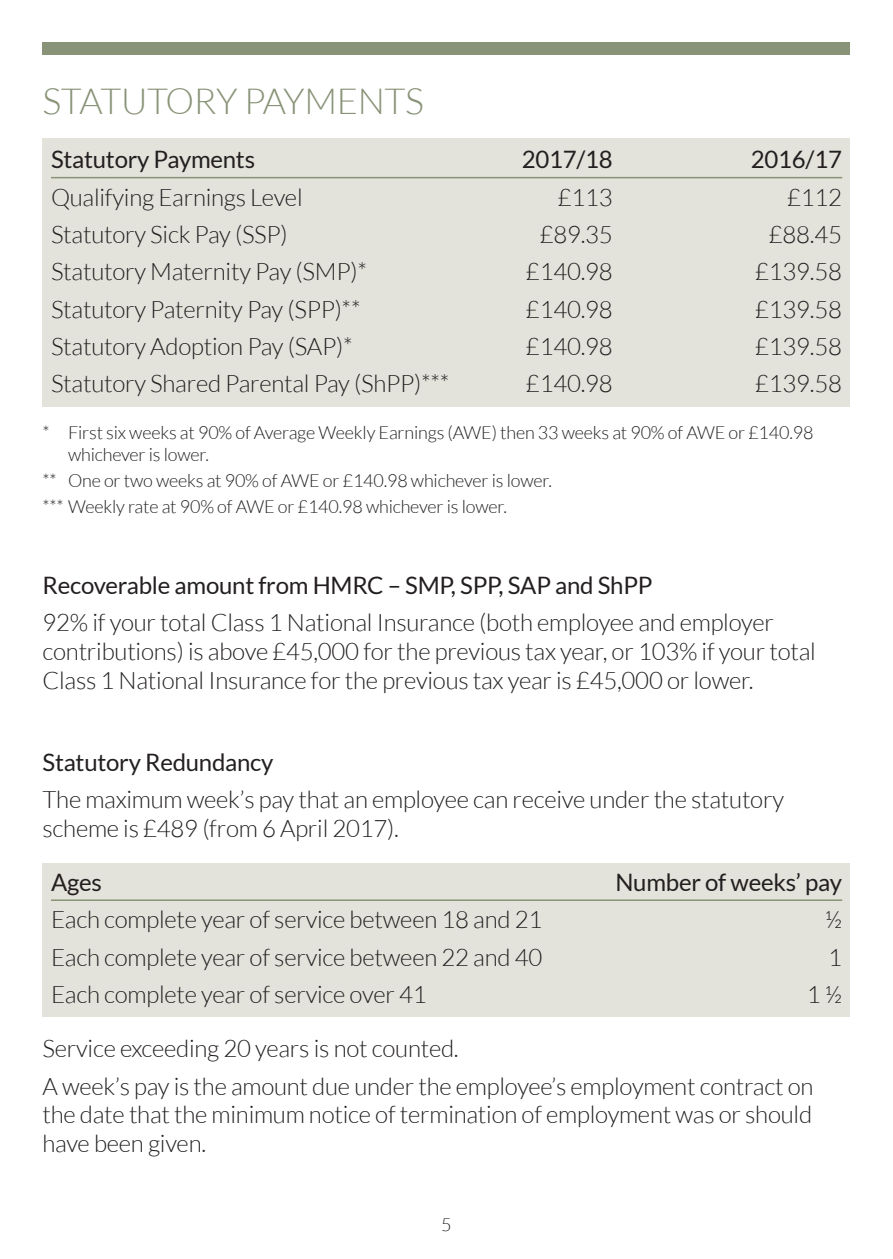
<style>
.page{position:relative;width:893px;height:1259px;background:#fff}
.page>*{position:absolute;margin:0;border:0;box-sizing:border-box;transform-origin:0 0}
.t1{font:300 36px "Lato";letter-spacing:-.01em;color:#899377}
.t2{font:300 24px/28.8px "Lato";letter-spacing:-.01em;color:#231f20}
.t3{font:24px "Lato";letter-spacing:-.01em;color:#231f20}
.t4{font:300 18px/21.6px "Lato";letter-spacing:-.01em;color:#231f20}
</style>
<div class="page">
<div style="left:43px;top:863px;width:807px;height:153px;background:#e3e3db"></div>
<div style="left:43px;top:138px;width:807px;height:269px;background:#e3e3db"></div>
<div style="left:43px;top:43px;width:807px;height:12px;background:#899377"></div>
<hr style="left:51px;top:177px;width:791px;height:1px;background:#899377">
<hr style="left:51px;top:899px;width:791px;height:2px;background:#899377">
<p class="t1" style="left:43px;top:82px;width:383px">STATUTORY PAYMENTS</p>
<p class="t3" style="left:51px;top:146px;width:206px">Statutory Payments</p>
<p class="t3" style="left:522px;top:146px;width:93px">2017/18</p>
<p class="t3" style="left:751px;top:146px;width:93px">2016/17</p>
<p class="t2" style="left:51px;top:183px;width:253px">Qualifying Earnings Level</p>
<p class="t2" style="left:558px;top:183px;width:56px">£113</p>
<p class="t2" style="left:787px;top:183px;width:56px">£112</p>
<p class="t2" style="left:51px;top:220px;width:238px">Statutory Sick Pay (SSP)</p>
<p class="t2" style="left:540px;top:220px;width:75px">£89.35</p>
<p class="t2" style="left:769px;top:220px;width:75px">£88.45</p>
<p class="t2" style="left:51px;top:257px;width:317px">Statutory Maternity Pay (SMP)*</p>
<p class="t2" style="left:526px;top:257px;width:88px">£140.98</p>
<p class="t2" style="left:755px;top:257px;width:88px">£139.58</p>
<p class="t2" style="left:51px;top:295px;width:311px">Statutory Paternity Pay (SPP)**</p>
<p class="t2" style="left:526px;top:295px;width:88px">£140.98</p>
<p class="t2" style="left:755px;top:295px;width:88px">£139.58</p>
<p class="t2" style="left:51px;top:332px;width:303px">Statutory Adoption Pay (SAP)*</p>
<p class="t2" style="left:526px;top:332px;width:88px">£140.98</p>
<p class="t2" style="left:755px;top:332px;width:88px">£139.58</p>
<p class="t2" style="left:51px;top:369px;width:400px">Statutory Shared Parental Pay (ShPP)***</p>
<p class="t2" style="left:526px;top:369px;width:88px">£140.98</p>
<p class="t2" style="left:755px;top:369px;width:88px">£139.58</p>
<p class="t4" style="left:68px;top:422px;width:747px;text-indent:-26px">* First six weeks at 90% of Average Weekly Earnings (AWE) then 33 weeks at 90% of AWE or £140.98 whichever is lower.</p>
<p class="t4" style="left:43px;top:470px;width:511px">** One or two weeks at 90% of AWE or £140.98 whichever is lower.</p>
<p class="t4" style="left:43px;top:495px;width:466px">*** Weekly rate at 90% of AWE or £140.98 whichever is lower.</p>
<p class="t3" style="left:43px;top:572px;width:611px">Recoverable amount from HMRC – SMP, SPP, SAP and ShPP</p>
<p class="t2" style="left:43px;top:608px;width:775px">92% if your total Class 1 National Insurance (both employee and employer contributions) is above £45,000 for the previous tax year, or 103% if your total<br>Class 1 National Insurance for the previous tax year is £45,000 or lower.</p>
<p class="t3" style="left:43px;top:748px;width:233px">Statutory Redundancy</p>
<p class="t2" style="left:43px;top:785px;width:743px">The maximum week’s pay that an employee can receive under the statutory scheme is £489 (from 6 April 2017).</p>
<p class="t3" style="left:51px;top:869px;width:52px">Ages</p>
<p class="t3" style="left:615px;top:869px;width:228px">Number of weeks’ pay</p>
<p class="t2" style="left:51px;top:905px;width:493px">Each complete year of service between 18 and 21</p>
<p class="t2" style="left:825px;top:905px;width:19px">½</p>
<p class="t2" style="left:51px;top:942px;width:493px">Each complete year of service between 22 and 40</p>
<p class="t2" style="left:828px;top:942px;width:15px">1</p>
<p class="t2" style="left:51px;top:980px;width:377px">Each complete year of service over 41</p>
<p class="t2" style="left:807px;top:980px;width:37px">1 ½</p>
<p class="t2" style="left:43px;top:1034px;width:418px">Service exceeding 20 years is not counted.</p>
<p class="t2" style="left:43px;top:1071px;width:772px;text-align:justify">A week’s pay is the amount due under the employee’s employment contract on the date that the minimum notice of termination of employment was or should have been given.</p>
<p class="t4" style="left:441px;top:1213px;width:12px">5</p>
</div>
